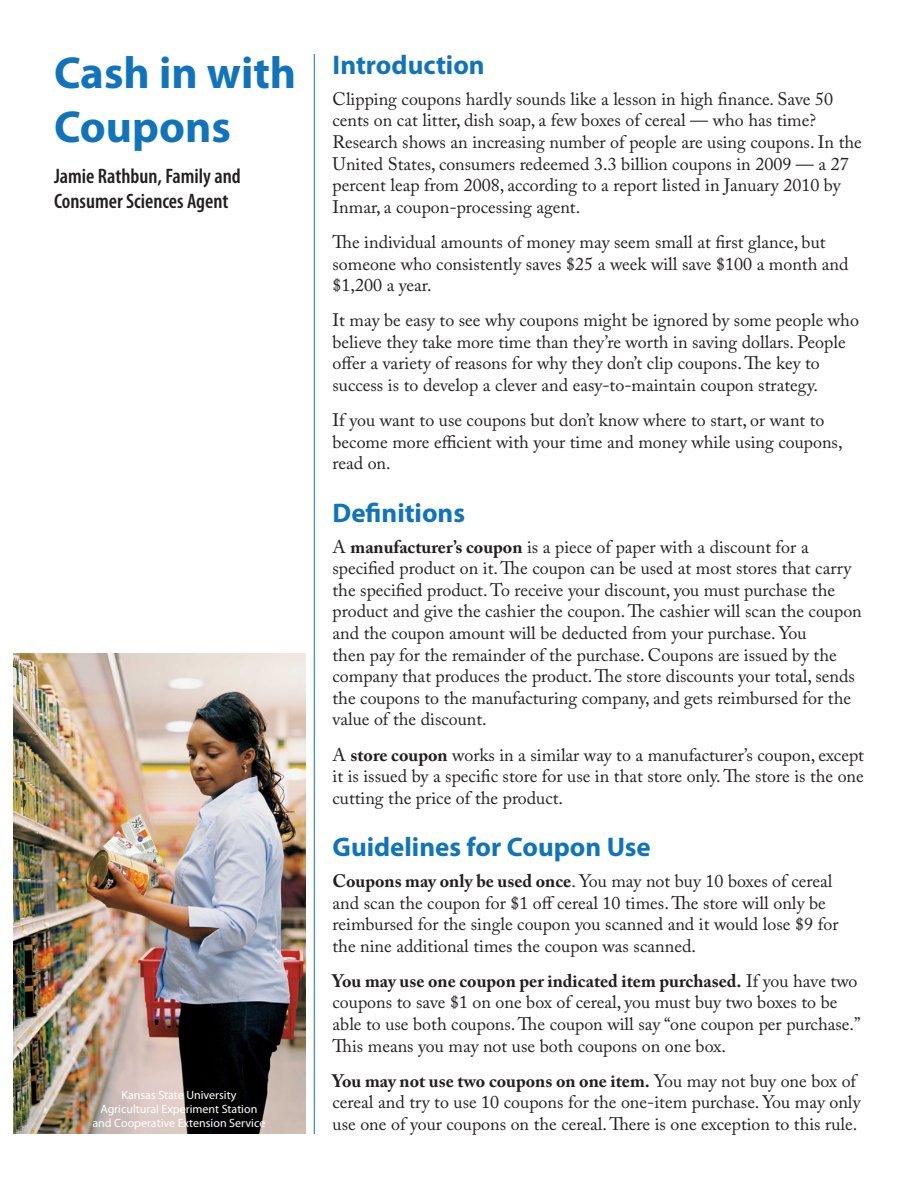
<style>
.page{position:relative;width:918px;height:1188px;background:#fff}
.page>*{position:absolute;margin:0;border:0;box-sizing:border-box;transform-origin:0 0}
.t1{font:700 45px/54px "Myriad Pro";color:#1074bc}
.Subhead1{font:700 27px "Myriad Pro";color:#1074bc}
.Author{font:600 condensed 21px/25.2px "Myriad Pro";color:#231f20}
.truth_body{font:18px/21.6px "Adobe Caslon Pro";color:#231f20}
.Truth_body_number{font:18px/21.6px "Adobe Caslon Pro";color:#231f20}
.Subhead1-2{font:12px/14.4px "Myriad Pro";color:#fff;text-align:center}
.s1{font-weight:700}
</style>
<div class="page">
<hr style="left:314px;top:54px;width:1px;height:1080px;background:#1074bc">
<img style="left:13px;top:654px;width:292px;height:480px">
<p class="t1" style="left:54px;top:44px;width:244px">Cash in with<br>Coupons</p>
<p class="Author" style="left:54px;top:163px;width:188px">Jamie Rathbun, Family and<br>Consumer Sciences Agent</p>
<p class="Subhead1-2" style="left:93px;top:1087px;width:174px">Kansas State University<br>Agricultural Experiment Station and Cooperative Extension Service</p>
<p class="Subhead1" style="left:333px;top:48px;width:154px">Introduction</p>
<p class="truth_body" style="left:333px;top:88px;width:531px">Clipping coupons hardly sounds like a lesson in high finance. Save 50 cents on cat litter, dish soap, a few boxes of cereal — who has time?<br>Research shows an increasing number of people are using coupons. In the United States, consumers redeemed 3.3 billion coupons in 2009 — a 27 percent leap from 2008, according to a report listed in January 2010 by Inmar, a coupon-processing agent.</p>
<p class="truth_body" style="left:333px;top:231px;width:518px">The individual amounts of money may seem small at first glance, but someone who consistently saves $25 a week will save $100 a month and $1,200 a year.</p>
<p class="truth_body" style="left:333px;top:309px;width:528px">It may be easy to see why coupons might be ignored by some people who believe they take more time than they’re worth in saving dollars. People offer a variety of reasons for why they don’t clip coupons. The key to success is to develop a clever and easy-to-maintain coupon strategy.</p>
<p class="truth_body" style="left:333px;top:409px;width:511px">If you want to use coupons but don’t know where to start, or want to become more efficient with your time and money while using coupons, read on.</p>
<p class="Subhead1" style="left:333px;top:495px;width:134px">Definitions</p>
<p class="Truth_body_number" style="left:333px;top:536px;width:531px">A <span class="s1">manufacturer’s coupon</span> is a piece of paper with a discount for a specified product on it. The coupon can be used at most stores that carry the specified product. To receive your discount, you must purchase the product and give the cashier the coupon. The cashier will scan the coupon and the coupon amount will be deducted from your purchase. You<br>then pay for the remainder of the purchase. Coupons are issued by the company that produces the product. The store discounts your total, sends the coupons to the manufacturing company, and gets reimbursed for the value of the discount.</p>
<p class="Truth_body_number" style="left:333px;top:743px;width:533px;text-align:justify">A <span class="s1">store coupon</span> works in a similar way to a manufacturer’s coupon, except it is issued by a specific store for use in that store only. The store is the one cutting the price of the product.</p>
<p class="Subhead1" style="left:333px;top:830px;width:320px">Guidelines for Coupon Use</p>
<p class="truth_body" style="left:333px;top:870px;width:507px"><span class="s1">Coupons may only be used once</span>. You may not buy 10 boxes of cereal and scan the coupon for $1 off cereal 10 times. The store will only be reimbursed for the single coupon you scanned and it would lose $9 for the nine additional times the coupon was scanned.</p>
<p class="truth_body" style="left:333px;top:970px;width:530px"><span class="s1">You may use one coupon per indicated item purchased.</span> If you have two coupons to save $1 on one box of cereal, you must buy two boxes to be able to use both coupons. The coupon will say “one coupon per purchase.” This means you may not use both coupons on one box.</p>
<p class="truth_body" style="left:333px;top:1070px;width:530px"><span class="s1">You may not use two coupons on one item.</span> You may not buy one box of cereal and try to use 10 coupons for the one-item purchase. You may only use one of your coupons on the cereal. There is one exception to this rule.</p>
</div>
